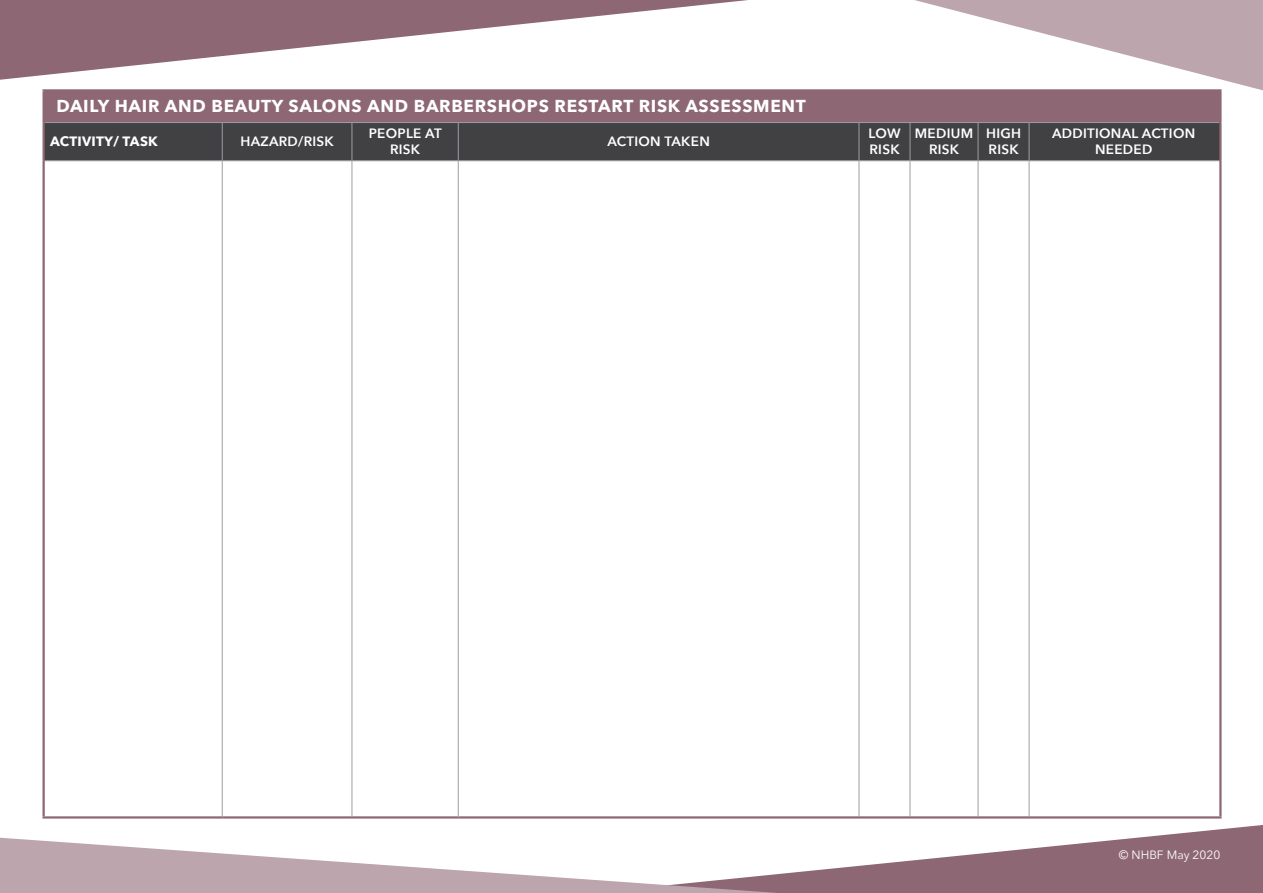
<style>
.page{position:relative;width:1263px;height:893px;background:#fff}
.page>*{position:absolute;margin:0;border:0;box-sizing:border-box;transform-origin:0 0}
.t1{font:700 17.25px "Avenir Next";letter-spacing:.04em;color:#fff}
.t2{font:600 13.5px/16.2px "Avenir Next";letter-spacing:.02em;color:#fff;text-align:center}
.t3{font:700 13.5px "Avenir Next";letter-spacing:.02em;color:#fff}
.t4{font:12px "Avenir Next";color:#fff}
</style>
<div class="page">
<svg style="left:778px;top:825px;width:485px;height:68px;fill:#8e6774"></svg>
<svg style="left:915px;top:0;width:348px;height:90px"></svg>
<svg style="left:0;top:0;width:748px;height:80px"></svg>
<svg style="left:0;top:838px;width:778px;height:55px"></svg>
<div style="left:44px;top:90px;width:1176px;height:33px;background:#8e6774"></div>
<div style="left:45px;top:123px;width:1174px;height:37px;background:#414042"></div>
<hr style="left:45px;top:122px;width:177px;height:1px;background:#9d9fa2">
<hr style="left:222px;top:122px;width:130px;height:1px;background:#9d9fa2">
<hr style="left:222px;top:123px;width:1px;height:37px;background:#9d9fa2">
<hr style="left:352px;top:122px;width:106px;height:1px;background:#9d9fa2">
<hr style="left:352px;top:123px;width:1px;height:37px;background:#9d9fa2">
<hr style="left:458px;top:122px;width:401px;height:1px;background:#9d9fa2">
<hr style="left:458px;top:123px;width:1px;height:37px;background:#9d9fa2">
<hr style="left:859px;top:122px;width:51px;height:1px;background:#9d9fa2">
<hr style="left:859px;top:123px;width:1px;height:37px;background:#9d9fa2">
<hr style="left:910px;top:122px;width:68px;height:1px;background:#9d9fa2">
<hr style="left:910px;top:123px;width:1px;height:37px;background:#9d9fa2">
<hr style="left:978px;top:122px;width:51px;height:1px;background:#9d9fa2">
<hr style="left:978px;top:123px;width:1px;height:37px;background:#9d9fa2">
<hr style="left:1029px;top:122px;width:190px;height:1px;background:#9d9fa2">
<hr style="left:1029px;top:123px;width:1px;height:37px;background:#9d9fa2">
<hr style="left:45px;top:160px;width:177px;height:1px;background:#9d9fa2">
<hr style="left:222px;top:160px;width:130px;height:1px;background:#9d9fa2">
<hr style="left:222px;top:161px;width:1px;height:655px;background:#9d9fa2">
<hr style="left:352px;top:160px;width:106px;height:1px;background:#9d9fa2">
<hr style="left:352px;top:161px;width:1px;height:655px;background:#9d9fa2">
<hr style="left:458px;top:160px;width:401px;height:1px;background:#9d9fa2">
<hr style="left:458px;top:161px;width:1px;height:655px;background:#9d9fa2">
<hr style="left:859px;top:160px;width:51px;height:1px;background:#9d9fa2">
<hr style="left:859px;top:161px;width:1px;height:655px;background:#9d9fa2">
<hr style="left:910px;top:160px;width:68px;height:1px;background:#9d9fa2">
<hr style="left:910px;top:161px;width:1px;height:655px;background:#9d9fa2">
<hr style="left:978px;top:160px;width:51px;height:1px;background:#9d9fa2">
<hr style="left:978px;top:161px;width:1px;height:655px;background:#9d9fa2">
<hr style="left:1029px;top:160px;width:190px;height:1px;background:#9d9fa2">
<hr style="left:1029px;top:161px;width:1px;height:655px;background:#9d9fa2">
<hr style="left:43px;top:89px;width:179px;height:3px;background:#8e6774">
<hr style="left:43px;top:92px;width:2px;height:31px;background:#8e6774">
<hr style="left:222px;top:89px;width:130px;height:3px;background:#8e6774">
<hr style="left:352px;top:89px;width:106px;height:3px;background:#8e6774">
<hr style="left:458px;top:89px;width:401px;height:3px;background:#8e6774">
<hr style="left:859px;top:89px;width:51px;height:3px;background:#8e6774">
<hr style="left:910px;top:89px;width:68px;height:3px;background:#8e6774">
<hr style="left:978px;top:89px;width:51px;height:3px;background:#8e6774">
<hr style="left:1029px;top:89px;width:192px;height:3px;background:#8e6774">
<hr style="left:1219px;top:92px;width:2px;height:31px;background:#8e6774">
<hr style="left:43px;top:123px;width:2px;height:38px;background:#8e6774">
<hr style="left:1219px;top:123px;width:2px;height:38px;background:#8e6774">
<hr style="left:43px;top:161px;width:2px;height:655px;background:#8e6774">
<hr style="left:1219px;top:161px;width:2px;height:655px;background:#8e6774">
<hr style="left:43px;top:816px;width:179px;height:3px;background:#8e6774">
<hr style="left:222px;top:816px;width:130px;height:3px;background:#8e6774">
<hr style="left:352px;top:816px;width:106px;height:3px;background:#8e6774">
<hr style="left:458px;top:816px;width:401px;height:3px;background:#8e6774">
<hr style="left:859px;top:816px;width:51px;height:3px;background:#8e6774">
<hr style="left:910px;top:816px;width:68px;height:3px;background:#8e6774">
<hr style="left:978px;top:816px;width:51px;height:3px;background:#8e6774">
<hr style="left:1029px;top:816px;width:192px;height:3px;background:#8e6774">
<p class="t1" style="left:56px;top:91px;width:751px">DAILY HAIR AND BEAUTY SALONS AND BARBERSHOPS RESTART RISK ASSESSMENT</p>
<p class="t3" style="left:50px;top:130px;width:109px">ACTIVITY/ TASK</p>
<p class="t2" style="left:240px;top:133px;width:95px">HAZARD/RISK</p>
<p class="t2" style="left:369px;top:125px;width:74px">PEOPLE AT<br>RISK</p>
<p class="t2" style="left:607px;top:133px;width:104px">ACTION TAKEN</p>
<p class="t2" style="left:868px;top:125px;width:34px;text-align:left">LOW<br>RISK</p>
<p class="t2" style="left:915px;top:125px;width:60px">MEDIUM<br>RISK</p>
<p class="t2" style="left:986px;top:125px;width:37px;text-align:left">HIGH<br>RISK</p>
<p class="t2" style="left:1052px;top:125px;width:145px">ADDITIONAL ACTION<br>NEEDED</p>
<p class="t4" style="left:1119px;top:845px;width:103px">© NHBF May 2020</p>
</div>
